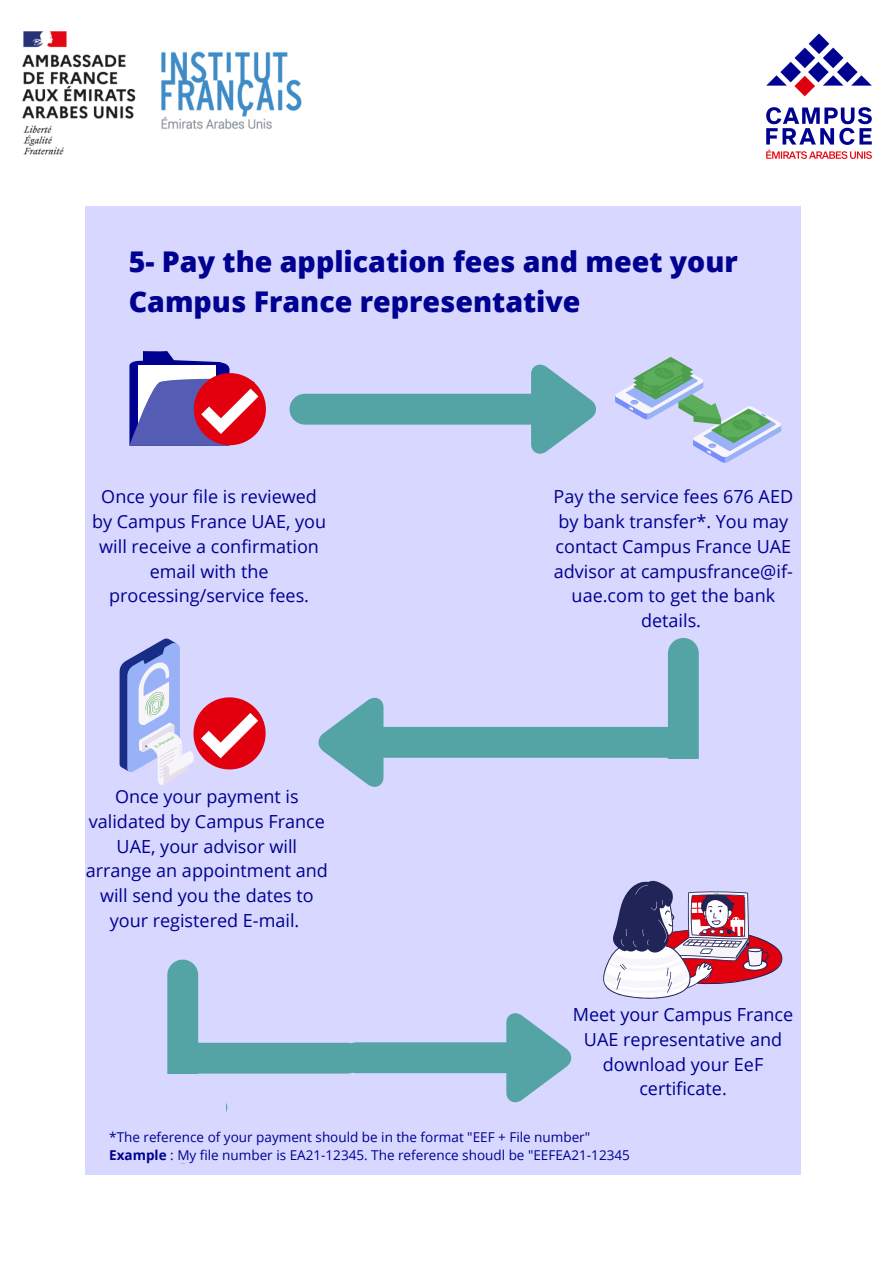
<style>
.page{position:relative;width:894px;height:1264px;background:#fff}
.page>*{position:absolute;margin:0;border:0;box-sizing:border-box;transform-origin:0 0}
.t1{font:800 28.5px/39.5px "Open Sans";color:#000091}
.t2{font:18px/24.8px "Open Sans";color:#000091;text-align:center}
.t3{font:13.5px "Open Sans";color:#000091}
.s1{font-weight:700}
</style>
<div class="page">
<img style="left:766px;top:33px;width:106px;height:126px">
<img style="left:22px;top:31px;width:280px;height:124px">
<div style="left:85px;top:206px;width:715px;height:969px;background:#d7d7ff"></div>
<svg style="left:129px;top:351px;width:137px;height:94px"></svg>
<svg style="left:289px;top:364px;width:307px;height:89px"></svg>
<svg style="left:615px;top:357px;width:166px;height:106px"></svg>
<svg style="left:119px;top:638px;width:146px;height:147px"></svg>
<svg style="left:167px;top:959px;width:404px;height:153px"></svg>
<div style="left:138px;top:1073px;width:87px;height:89px;background:#d7d7ff"></div>
<svg style="left:603px;top:880px;width:179px;height:119px"></svg>
<svg style="left:318px;top:638px;width:381px;height:149px"></svg>
<div style="left:638px;top:759px;width:121px;height:89px;background:#d7d7ff"></div>
<p class="t1" style="left:129px;top:241px;width:610px">5- Pay the application fees and meet your<br>Campus France representative</p>
<p class="t2" style="left:92px;top:484px;width:235px">Once your file is reviewed by Campus France UAE, you will receive a confirmation email with the processing/service fees.</p>
<p class="t2" style="left:553px;top:484px;width:241px">Pay the service fees 676 AED by bank transfer*. You may contact Campus France UAE advisor at campusfrance@if&shy;uae.com to get the bank details.</p>
<p class="t2" style="left:86px;top:783px;width:244px">Once your payment is validated by Campus France<br>UAE, your advisor will arrange an appointment and will send you the dates to your registered E-mail.</p>
<p class="t2" style="left:572px;top:1001px;width:222px">Meet your Campus France<br>UAE representative and download your EeF certificate.</p>
<p class="t3" style="left:109px;top:1127px;width:482px">*The reference of your payment should be in the format "EEF + File number"</p>
<p class="t3" style="left:109px;top:1145px;width:522px"><span class="s1">Example</span> : My file number is EA21-12345. The reference shoudl be "EEFEA21-12345</p>
</div>
